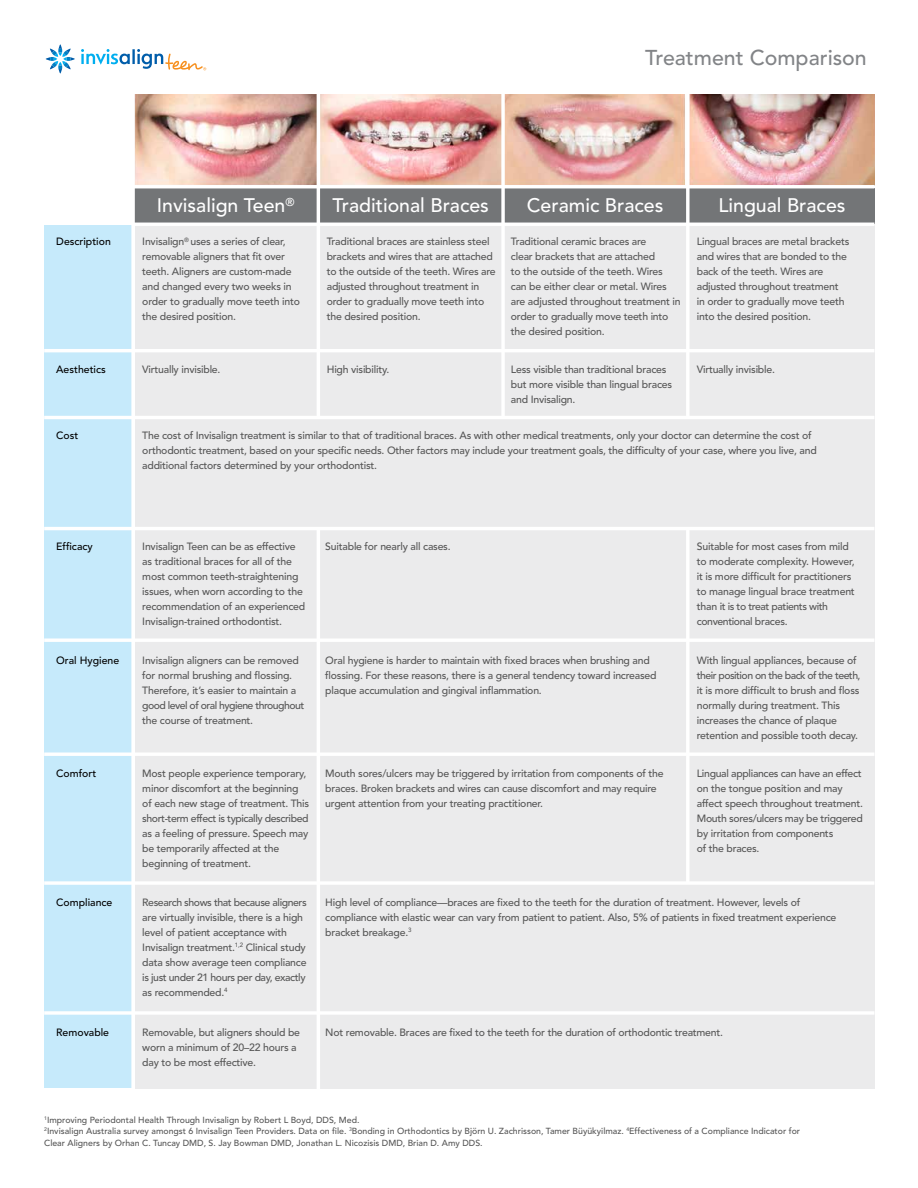
<style>
.page{position:relative;width:918px;height:1188px;background:#fff}
.page>*{position:absolute;margin:0;border:0;box-sizing:border-box;transform-origin:0 0}
.t1{font:500 21.3px "Avenir";color:#828487}
.t2{font:500 19.5px "Avenir";color:#fff}
.t3{font:500 10.5px/15px "Avenir";letter-spacing:-.02em;color:#575757}
.t4{font:500 10.5px "Avenir";color:#000}
.t5{font:500 8.85px/11.4px "Avenir";color:#575757}
</style>
<div class="page">
<div style="left:44px;top:226px;width:88px;height:862px;background:#c6eafb"></div>
<img style="left:135px;top:95px;width:182px;height:90px">
<img style="left:320px;top:95px;width:181px;height:90px">
<img style="left:505px;top:95px;width:180px;height:90px">
<img style="left:690px;top:95px;width:184px;height:90px">
<div style="left:134px;top:188px;width:740px;height:36px;background:#737577"></div>
<div style="left:135px;top:224px;width:739px;height:865px;background:#ebebec"></div>
<hr style="left:317px;top:529px;width:3px;height:568px;background:#fff">
<svg style="left:131px;top:94px;width:4px;height:994px"></svg>
<svg style="left:501px;top:94px;width:4px;height:322px"></svg>
<hr style="left:686px;top:529px;width:4px;height:354px;background:#fff">
<hr style="left:132px;top:185px;width:742px;height:3px;background:#fff">
<hr style="left:44px;top:349px;width:830px;height:3px;background:#fff">
<hr style="left:44px;top:416px;width:830px;height:3px;background:#fff">
<hr style="left:44px;top:527px;width:830px;height:3px;background:#fff">
<hr style="left:44px;top:638px;width:830px;height:4px;background:#fff">
<hr style="left:44px;top:753px;width:830px;height:3px;background:#fff">
<hr style="left:44px;top:1011px;width:830px;height:4px;background:#fff">
<hr style="left:44px;top:881px;width:830px;height:4px;background:#fff">
<hr style="left:132px;top:223px;width:742px;height:3px;background:#fff">
<svg style="left:46px;top:44px;width:29px;height:30px"></svg>
<svg style="left:81px;top:49px;width:125px;height:21px"></svg>
<hr style="left:317px;top:82px;width:3px;height:335px;background:#fff">
<hr style="left:686px;top:82px;width:4px;height:335px;background:#fff">
<h1 class="t1" style="left:645px;top:45px;width:223px">Treatment Comparison</h1>
<h2 class="t2" style="left:157px;top:194px;width:139px">Invisalign Teen<sup>®</sup></h2>
<h2 class="t2" style="left:333px;top:194px;width:158px">Traditional Braces</h2>
<h2 class="t2" style="left:527px;top:194px;width:138px">Ceramic Braces</h2>
<h2 class="t2" style="left:718px;top:194px;width:129px">Lingual Braces</h2>
<p class="t4" style="left:56px;top:236px;width:56px">Description</p>
<p class="t3" style="left:142px;top:234px;width:159px">Invisalign<sup>®</sup> uses a series of clear, removable aligners that fit over teeth. Aligners are custom-made and changed every two weeks in order to gradually move teeth into the desired position.</p>
<p class="t3" style="left:327px;top:234px;width:171px">Traditional braces are stainless steel brackets and wires that are attached to the outside of the teeth. Wires are adjusted throughout treatment in order to gradually move teeth into the desired position.</p>
<p class="t3" style="left:511px;top:234px;width:171px">Traditional ceramic braces are<br>clear brackets that are attached<br>to the outside of the teeth. Wires can be either clear or metal. Wires are adjusted throughout treatment in order to gradually move teeth into the desired position.</p>
<p class="t3" style="left:697px;top:234px;width:154px">Lingual braces are metal brackets and wires that are bonded to the back of the teeth. Wires are adjusted throughout treatment in order to gradually move teeth into the desired position.</p>
<p class="t4" style="left:56px;top:363px;width:51px">Aesthetics</p>
<p class="t3" style="left:327px;top:362px;width:64px">High visibility.</p>
<p class="t3" style="left:511px;top:362px;width:163px">Less visible than traditional braces but more visible than lingual braces and Invisalign.</p>
<p class="t3" style="left:142px;top:362px;width:80px">Virtually invisible.</p>
<p class="t3" style="left:697px;top:362px;width:80px">Virtually invisible.</p>
<p class="t4" style="left:56px;top:429px;width:24px">Cost</p>
<p class="t3" style="left:142px;top:428px;width:676px">The cost of Invisalign treatment is similar to that of traditional braces. As with other medical treatments, only your doctor can determine the cost of orthodontic treatment, based on your specific needs. Other factors may include your treatment goals, the difficulty of your case, where you live, and additional factors determined by your orthodontist.</p>
<p class="t4" style="left:56px;top:540px;width:38px">Efficacy</p>
<p class="t4" style="left:56px;top:654px;width:64px">Oral Hygiene</p>
<p class="t3" style="left:142px;top:539px;width:164px">Invisalign Teen can be as effective as traditional braces for all of the most common teeth-straightening issues, when worn according to the recommendation of an experienced Invisalign-trained orthodontist.</p>
<p class="t3" style="left:142px;top:653px;width:164px">Invisalign aligners can be removed for normal brushing and flossing.<br>Therefore, it’s easier to maintain a good level of oral hygiene throughout the course of treatment.</p>
<p class="t3" style="left:325px;top:539px;width:127px">Suitable for nearly all cases.</p>
<p class="t3" style="left:697px;top:539px;width:160px">Suitable for most cases from mild to moderate complexity. However, it is more difficult for practitioners to manage lingual brace treatment than it is to treat patients with conventional braces.</p>
<p class="t3" style="left:325px;top:653px;width:333px">Oral hygiene is harder to maintain with fixed braces when brushing and flossing. For these reasons, there is a general tendency toward increased plaque accumulation and gingival inflammation.</p>
<p class="t3" style="left:697px;top:653px;width:165px">With lingual appliances, because of their position on the back of the teeth, it is more difficult to brush and floss normally during treatment. This increases the chance of plaque retention and possible tooth decay.</p>
<p class="t4" style="left:56px;top:767px;width:42px">Comfort</p>
<p class="t3" style="left:142px;top:766px;width:168px">Most people experience temporary, minor discomfort at the beginning of each new stage of treatment. This short-term effect is typically described as a feeling of pressure. Speech may be temporarily affected at the beginning of treatment.</p>
<p class="t3" style="left:325px;top:766px;width:340px">Mouth sores/ulcers may be triggered by irritation from components of the braces. Broken brackets and wires can cause discomfort and may require urgent attention from your treating practitioner.</p>
<p class="t3" style="left:697px;top:766px;width:168px">Lingual appliances can have an effect on the tongue position and may affect speech throughout treatment.<br>Mouth sores/ulcers may be triggered by irritation from components<br>of the braces.</p>
<p class="t4" style="left:56px;top:896px;width:58px">Compliance</p>
<p class="t3" style="left:142px;top:895px;width:166px">Research shows that because aligners are virtually invisible, there is a high level of patient acceptance with Invisalign treatment.<sup>1,2</sup> Clinical study data show average teen compliance is just under 21 hours per day, exactly as recommended.<sup>4</sup></p>
<p class="t3" style="left:325px;top:895px;width:513px">High level of compliance—braces are fixed to the teeth for the duration of treatment. However, levels of compliance with elastic wear can vary from patient to patient. Also, 5% of patients in fixed treatment experience bracket breakage.<sup>3</sup></p>
<p class="t4" style="left:56px;top:1026px;width:54px">Removable</p>
<p class="t3" style="left:142px;top:1025px;width:159px">Removable, but aligners should be</p>
<p class="t3" style="left:325px;top:1025px;width:399px">Not removable. Braces are fixed to the teeth for the duration of orthodontic treatment.</p>
<p class="t3" style="left:142px;top:1040px;width:156px">worn a minimum of 20–22 hours a day to be most effective.</p>
<p class="t5" style="left:44px;top:1114px;width:758px"><sup>1</sup>Improving Periodontal Health Through Invisalign by Robert L Boyd, DDS, Med.<br><sup>2</sup>Invisalign Australia survey amongst 6 Invisalign Teen Providers. Data on file. <sup>3</sup>Bonding in Orthodontics by Björn U. Zachrisson, Tamer Büyükyilmaz. <sup>4</sup>Effectiveness of a Compliance Indicator for<br>Clear Aligners by Orhan C. Tuncay DMD, S. Jay Bowman DMD, Jonathan L. Nicozisis DMD, Brian D. Amy DDS.</p>
</div>
